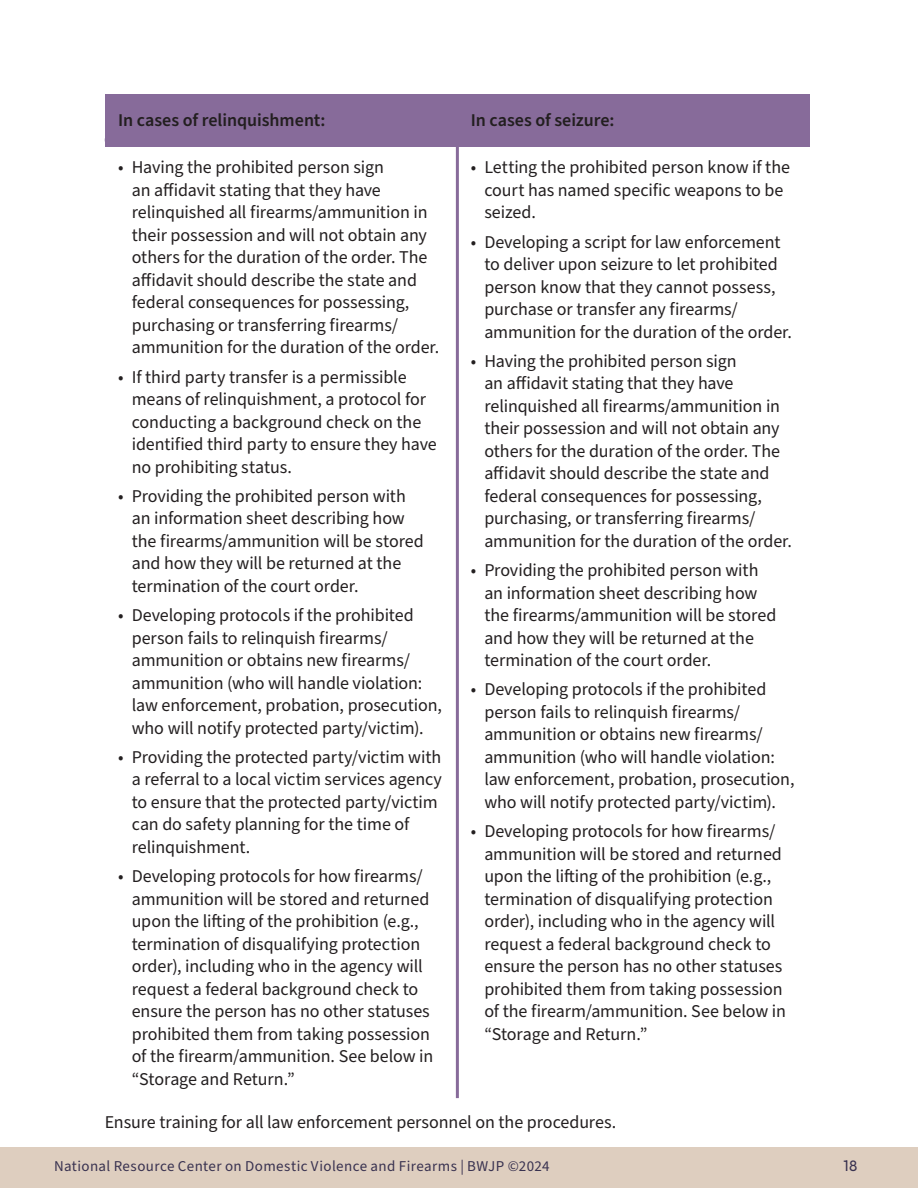
<style>
.page{position:relative;width:918px;height:1188px;background:#fff}
.page>*{position:absolute;margin:0;border:0;box-sizing:border-box;transform-origin:0 0}
.body_copy{font:18px/22.5px "Source Sans Pro";letter-spacing:-.005em;color:#231f20}
.body_copy_2_chart{font:600 18px "Source Sans Pro";letter-spacing:-.005em;color:#231f20}
.t1{font:15px "Source Sans Pro";letter-spacing:.025em;color:#393250}
.t2{font:15px "Outfit";color:#393250}
</style>
<div class="page">
<div style="left:0;top:1148px;width:918px;height:40px;background:#decebf"></div>
<hr style="left:456px;top:141px;width:3px;height:957px;background:#876b9a">
<div style="left:105px;top:94px;width:352px;height:53px;background:#876b9a"></div>
<div style="left:457px;top:94px;width:353px;height:53px;background:#876b9a"></div>
<p class="body_copy_2_chart" style="left:118px;top:108px;width:209px">In cases of relinquishment:</p>
<p class="body_copy_2_chart" style="left:471px;top:108px;width:145px">In cases of seizure:</p>
<p class="body_copy" style="left:132px;top:157px;width:309px;text-indent:-14px">• Having the prohibited person sign<br>an affidavit stating that they have relinquished all firearms/ammunition in their possession and will not obtain any others for the duration of the order. The affidavit should describe the state and federal consequences for possessing, purchasing or transferring firearms/ ammunition for the duration of the order.</p>
<p class="body_copy" style="left:132px;top:366px;width:307px;text-indent:-14px">• If third party transfer is a permissible means of relinquishment, a protocol for conducting a background check on the identified third party to ensure they have no prohibiting status.</p>
<p class="body_copy" style="left:132px;top:485px;width:294px;text-indent:-14px">• Providing the prohibited person with an information sheet describing how the firearms/ammunition will be stored and how they will be returned at the termination of the court order.</p>
<p class="body_copy" style="left:132px;top:604px;width:312px;text-indent:-14px">• Developing protocols if the prohibited person fails to relinquish firearms/ ammunition or obtains new firearms/ ammunition (who will handle violation: law enforcement, probation, prosecution, who will notify protected party/victim).</p>
<p class="body_copy" style="left:132px;top:746px;width:312px;text-indent:-14px">• Providing the protected party/victim with a referral to a local victim services agency to ensure that the protected party/victim can do safety planning for the time of relinquishment.</p>
<p class="body_copy" style="left:132px;top:865px;width:303px;text-indent:-14px">• Developing protocols for how firearms/ ammunition will be stored and returned upon the lifting of the prohibition (e.g., termination of disqualifying protection order), including who in the agency will request a federal background check to ensure the person has no other statuses prohibited them from taking possession of the firearm/ammunition. See below in “Storage and Return.”</p>
<p class="body_copy" style="left:484px;top:157px;width:307px;text-indent:-14px">• Letting the prohibited person know if the court has named specific weapons to be seized.</p>
<p class="body_copy" style="left:484px;top:231px;width:309px;text-indent:-14px">• Developing a script for law enforcement to deliver upon seizure to let prohibited person know that they cannot possess, purchase or transfer any firearms/ ammunition for the duration of the order.</p>
<p class="body_copy" style="left:484px;top:350px;width:309px;text-indent:-14px">• Having the prohibited person sign<br>an affidavit stating that they have relinquished all firearms/ammunition in their possession and will not obtain any others for the duration of the order. The affidavit should describe the state and federal consequences for possessing, purchasing, or transferring firearms/ ammunition for the duration of the order.</p>
<p class="body_copy" style="left:484px;top:559px;width:294px;text-indent:-14px">• Providing the prohibited person with an information sheet describing how the firearms/ammunition will be stored and how they will be returned at the termination of the court order.</p>
<p class="body_copy" style="left:484px;top:679px;width:312px;text-indent:-14px">• Developing protocols if the prohibited person fails to relinquish firearms/ ammunition or obtains new firearms/ ammunition (who will handle violation: law enforcement, probation, prosecution, who will notify protected party/victim).</p>
<p class="body_copy" style="left:484px;top:820px;width:303px;text-indent:-14px">• Developing protocols for how firearms/ ammunition will be stored and returned upon the lifting of the prohibition (e.g., termination of disqualifying protection order), including who in the agency will request a federal background check to ensure the person has no other statuses prohibited them from taking possession of the firearm/ammunition. See below in “Storage and Return.”</p>
<p class="body_copy" style="left:105px;top:1111px;width:513px">Ensure training for all law enforcement personnel on the procedures.</p>
<p class="t1" style="left:54px;top:1156px;width:497px">National Resource Center on Domestic Violence and Firearms | BWJP ©2024</p>
<p class="t2" style="left:844px;top:1156px;width:15px">18</p>
</div>
